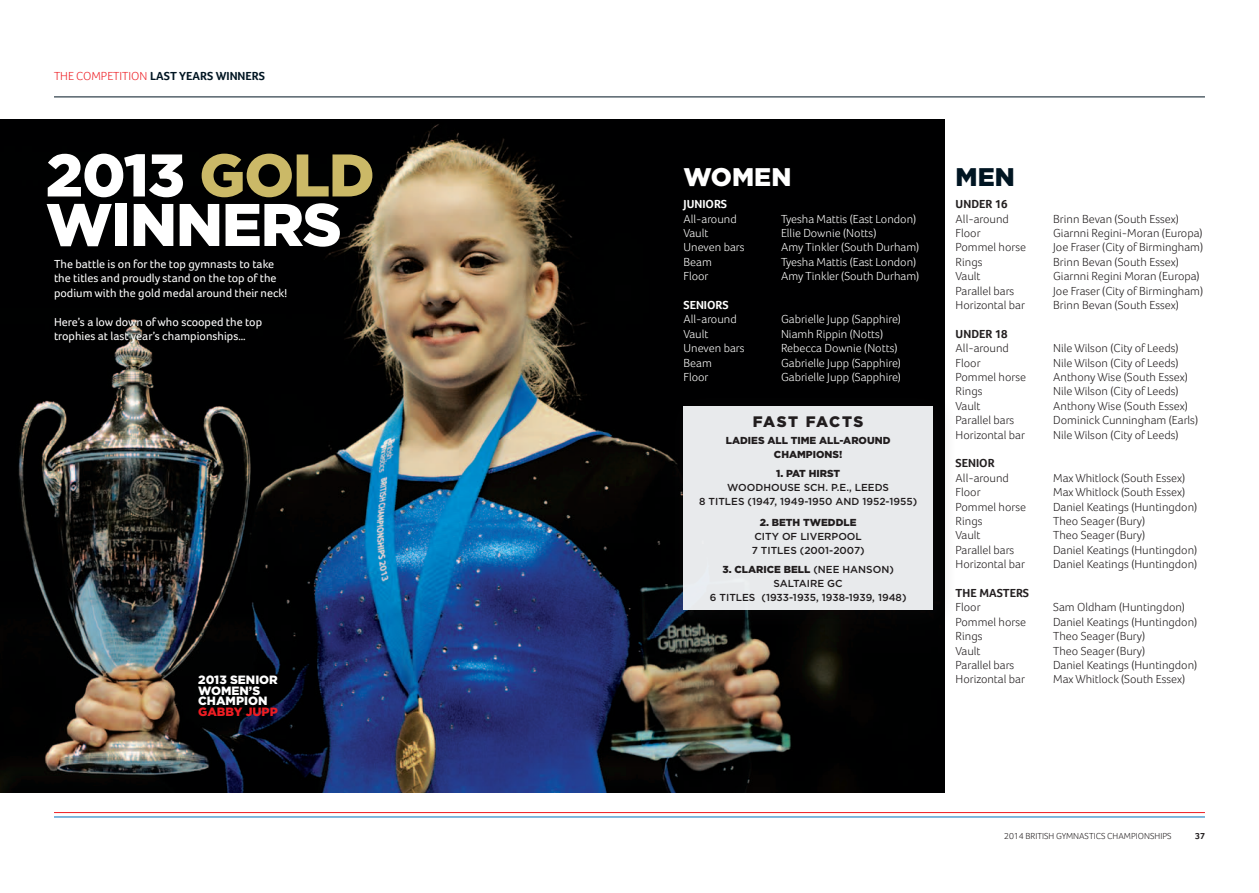
<style>
.page{position:relative;width:1259px;height:893px;background:#fff}
.page>*{position:absolute;margin:0;border:0;box-sizing:border-box;transform-origin:0 0}
.t1{font:900 60px "Gotham";letter-spacing:-.02em;color:#fff}
.t2{font:900 25.5px "Gotham";color:#fff}
.t3{font:900 25.5px "Gotham";color:#001522}
.t4{font:900 15.15px "Gotham";letter-spacing:.09em;color:#231f20}
.t5{font:300 12px "Foco";color:#231f20}
.t6{font:300 12px "Foco";color:#fff}
.t7{font:12px/14.4px "Foco";color:#fff}
.t8{font:900 12px/10.5px "Gotham";color:#fff}
.t9{font:700 12px "Foco";color:#001522}
.t10{font:700 12px "Foco";color:#231f20}
.t11{font:700 12px "Foco";color:#fff}
.t12{font:500 10.2px/14px "Gotham";color:#231f20;text-align:center}
.t13{font:900 10.2px/14px "Gotham";color:#231f20;text-align:center}
.t14{font:300 9px "Foco";color:#231f20}
.t15{font:700 9px "Foco";color:#231f20}
.s1{font-weight:300;color:#ee1d23}
.s2{color:#cbb967}
.s3{color:#ee1d23}
.s4{font-weight:900}
</style>
<div class="page">
<img style="left:0;top:119px;width:944px;height:673px">
<hr style="left:54px;top:97px;width:1151px;height:1px;background:#001522">
<hr style="left:54px;top:812px;width:1151px;height:1px;background:#ee1d23">
<hr style="left:54px;top:817px;width:1151px;height:1px;background:#0071bb">
<div style="left:662px;top:386px;width:297px;height:251px;background:#231f20;opacity:.25"></div>
<div style="left:683px;top:406px;width:250px;height:204px;background:#e8eaec"></div>
<p class="t9" style="left:54px;top:68px;width:212px"><span class="s1">THE COMPETITION</span> LAST YEARS WINNERS</p>
<p class="t1" style="left:46px;top:134px;width:330px">2013 <span class="s2">GOLD</span></p>
<p class="t1" style="left:46px;top:183px;width:297px">WINNERS</p>
<p class="t7" style="left:54px;top:257px;width:235px">The battle is on for the top gymnasts to take the titles and proudly stand on the top of the podium with the gold medal around their neck!</p>
<p class="t7" style="left:54px;top:314px;width:210px">Here’s a low down of who scooped the top trophies at last year’s championships…</p>
<p class="t8" style="left:198px;top:674px;width:81px">2013 SENIOR<br>WOMEN’S<br>CHAMPION<br><span class="s3">GABBY JUPP</span></p>
<p class="t2" style="left:683px;top:160px;width:109px">WOMEN</p>
<p class="t11" style="left:683px;top:197px;width:45px">JUNIORS</p>
<p class="t6" style="left:683px;top:212px;width:55px">All-around</p>
<p class="t6" style="left:781px;top:212px;width:137px">Tyesha Mattis (East London)</p>
<p class="t6" style="left:683px;top:226px;width:26px">Vault</p>
<p class="t6" style="left:781px;top:226px;width:97px">Ellie Downie (Notts)</p>
<p class="t6" style="left:683px;top:240px;width:63px">Uneven bars</p>
<p class="t6" style="left:781px;top:240px;width:140px">Amy Tinkler (South Durham)</p>
<p class="t6" style="left:683px;top:255px;width:30px">Beam</p>
<p class="t6" style="left:781px;top:255px;width:137px">Tyesha Mattis (East London)</p>
<p class="t6" style="left:683px;top:269px;width:26px">Floor</p>
<p class="t6" style="left:781px;top:269px;width:140px">Amy Tinkler (South Durham)</p>
<p class="t11" style="left:683px;top:298px;width:47px">SENIORS</p>
<p class="t6" style="left:683px;top:312px;width:55px">All-around</p>
<p class="t6" style="left:781px;top:312px;width:122px">Gabrielle Jupp (Sapphire)</p>
<p class="t6" style="left:683px;top:327px;width:26px">Vault</p>
<p class="t6" style="left:781px;top:327px;width:104px">Niamh Rippin (Notts)</p>
<p class="t6" style="left:683px;top:341px;width:63px">Uneven bars</p>
<p class="t6" style="left:781px;top:341px;width:118px">Rebecca Downie (Notts)</p>
<p class="t6" style="left:683px;top:356px;width:30px">Beam</p>
<p class="t6" style="left:781px;top:356px;width:122px">Gabrielle Jupp (Sapphire)</p>
<p class="t6" style="left:683px;top:370px;width:26px">Floor</p>
<p class="t6" style="left:781px;top:370px;width:122px">Gabrielle Jupp (Sapphire)</p>
<p class="t4" style="left:753px;top:412px;width:112px">FAST FACTS</p>
<p class="t13" style="left:726px;top:433px;width:166px">LADIES ALL TIME ALL-AROUND<br>CHAMPIONS!</p>
<p class="t13" style="left:776px;top:466px;width:66px">1. PAT HIRST</p>
<p class="t12" style="left:699px;top:480px;width:219px">WOODHOUSE SCH. P.E., LEEDS<br>8 TITLES (1947, 1949-1950 AND 1952-1955)</p>
<p class="t13" style="left:760px;top:516px;width:98px">2. BETH TWEDDLE</p>
<p class="t12" style="left:751px;top:529px;width:114px;text-align:left">CITY OF LIVERPOOL<br>7 TITLES (2001-2007)</p>
<p class="t12" style="left:710px;top:562px;width:198px"><span class="s4">3. CLARICE BELL</span> (NEE HANSON)<br>SALTAIRE GC<br>6 TITLES (1933-1935, 1938-1939, 1948)</p>
<p class="t3" style="left:955px;top:160px;width:61px">MEN</p>
<p class="t10" style="left:955px;top:197px;width:54px">UNDER 16</p>
<p class="t5" style="left:955px;top:212px;width:55px">All-around</p>
<p class="t5" style="left:1053px;top:212px;width:127px">Brinn Bevan (South Essex)</p>
<p class="t5" style="left:955px;top:226px;width:26px">Floor</p>
<p class="t5" style="left:1053px;top:226px;width:151px">Giarnni Regini-Moran (Europa)</p>
<p class="t5" style="left:955px;top:240px;width:72px">Pommel horse</p>
<p class="t5" style="left:1053px;top:240px;width:152px">Joe Fraser (City of Birmingham)</p>
<p class="t5" style="left:955px;top:255px;width:28px">Rings</p>
<p class="t5" style="left:1053px;top:255px;width:127px">Brinn Bevan (South Essex)</p>
<p class="t5" style="left:955px;top:269px;width:26px">Vault</p>
<p class="t5" style="left:1053px;top:269px;width:148px">Giarnni Regini Moran (Europa)</p>
<p class="t5" style="left:955px;top:284px;width:60px">Parallel bars</p>
<p class="t5" style="left:1053px;top:284px;width:152px">Joe Fraser (City of Birmingham)</p>
<p class="t5" style="left:955px;top:298px;width:71px">Horizontal bar</p>
<p class="t5" style="left:1053px;top:298px;width:127px">Brinn Bevan (South Essex)</p>
<p class="t10" style="left:955px;top:327px;width:54px">UNDER 18</p>
<p class="t5" style="left:955px;top:341px;width:55px">All-around</p>
<p class="t5" style="left:1053px;top:341px;width:127px">Nile Wilson (City of Leeds)</p>
<p class="t5" style="left:955px;top:356px;width:26px">Floor</p>
<p class="t5" style="left:1053px;top:356px;width:127px">Nile Wilson (City of Leeds)</p>
<p class="t5" style="left:955px;top:370px;width:72px">Pommel horse</p>
<p class="t5" style="left:1053px;top:370px;width:136px">Anthony Wise (South Essex)</p>
<p class="t5" style="left:955px;top:384px;width:28px">Rings</p>
<p class="t5" style="left:1053px;top:384px;width:127px">Nile Wilson (City of Leeds)</p>
<p class="t5" style="left:955px;top:399px;width:26px">Vault</p>
<p class="t5" style="left:1053px;top:399px;width:136px">Anthony Wise (South Essex)</p>
<p class="t5" style="left:955px;top:413px;width:60px">Parallel bars</p>
<p class="t5" style="left:1053px;top:413px;width:146px">Dominick Cunningham (Earls)</p>
<p class="t5" style="left:955px;top:428px;width:71px">Horizontal bar</p>
<p class="t5" style="left:1053px;top:428px;width:127px">Nile Wilson (City of Leeds)</p>
<p class="t10" style="left:955px;top:456px;width:40px">SENIOR</p>
<p class="t5" style="left:955px;top:471px;width:55px">All-around</p>
<p class="t5" style="left:1053px;top:471px;width:134px">Max Whitlock (South Essex)</p>
<p class="t5" style="left:955px;top:485px;width:26px">Floor</p>
<p class="t5" style="left:1053px;top:485px;width:134px">Max Whitlock (South Essex)</p>
<p class="t5" style="left:955px;top:500px;width:72px">Pommel horse</p>
<p class="t5" style="left:1053px;top:500px;width:146px">Daniel Keatings (Huntingdon)</p>
<p class="t5" style="left:955px;top:514px;width:28px">Rings</p>
<p class="t5" style="left:1053px;top:514px;width:94px">Theo Seager (Bury)</p>
<p class="t5" style="left:955px;top:528px;width:26px">Vault</p>
<p class="t5" style="left:1053px;top:528px;width:94px">Theo Seager (Bury)</p>
<p class="t5" style="left:955px;top:543px;width:60px">Parallel bars</p>
<p class="t5" style="left:1053px;top:543px;width:146px">Daniel Keatings (Huntingdon)</p>
<p class="t5" style="left:955px;top:557px;width:71px">Horizontal bar</p>
<p class="t5" style="left:1053px;top:557px;width:146px">Daniel Keatings (Huntingdon)</p>
<p class="t10" style="left:955px;top:586px;width:75px">THE MASTERS</p>
<p class="t5" style="left:955px;top:600px;width:26px">Floor</p>
<p class="t5" style="left:1053px;top:600px;width:133px">Sam Oldham (Huntingdon)</p>
<p class="t5" style="left:955px;top:615px;width:72px">Pommel horse</p>
<p class="t5" style="left:1053px;top:615px;width:146px">Daniel Keatings (Huntingdon)</p>
<p class="t5" style="left:955px;top:629px;width:28px">Rings</p>
<p class="t5" style="left:1053px;top:629px;width:94px">Theo Seager (Bury)</p>
<p class="t5" style="left:955px;top:644px;width:26px">Vault</p>
<p class="t5" style="left:1053px;top:644px;width:94px">Theo Seager (Bury)</p>
<p class="t5" style="left:955px;top:658px;width:60px">Parallel bars</p>
<p class="t5" style="left:1053px;top:658px;width:146px">Daniel Keatings (Huntingdon)</p>
<p class="t5" style="left:955px;top:672px;width:71px">Horizontal bar</p>
<p class="t5" style="left:1053px;top:672px;width:134px">Max Whitlock (South Essex)</p>
<p class="t14" style="left:1004px;top:831px;width:169px">2014 BRITISH GYMNASTICS CHAMPIONSHIPS</p>
<p class="t15" style="left:1195px;top:831px;width:11px">37</p>
</div>
